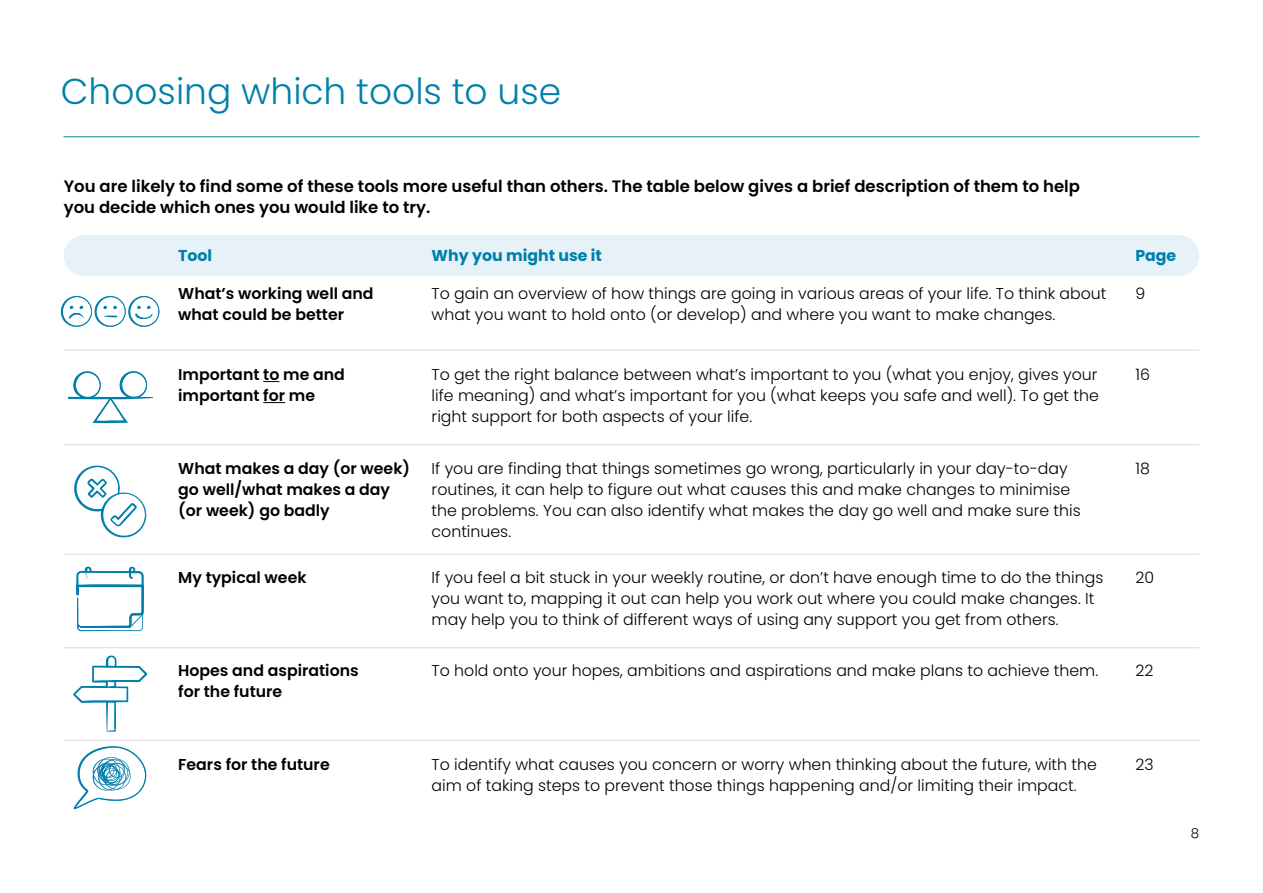
<style>
.page{position:relative;width:1263px;height:893px;background:#fff}
.page>*{position:absolute;margin:0;border:0;box-sizing:border-box;transform-origin:0 0}
.Subheading_H4_-_Ligh{font:300 36px "Poppins";color:#007faa}
.Intro_Para_P{font:600 16.5px/21px "Poppins";color:#000}
.Body_Copy_P{font:300 15.75px/21px "Poppins";color:#000}
.Body_Copy_P-2{font:600 15.75px/21px "Poppins";color:#000}
.Body_Copy_P-3{font:700 15.75px "Poppins";color:#007faa}
.t1{font:300 13.5px "Poppins";color:#000}
</style>
<div class="page">
<div style="left:64px;top:235px;width:1135px;height:41px;background:#e6f2f7;border-radius:21px"></div>
<svg style="left:263px;top:381px;width:16px;height:1px"></svg>
<svg style="left:263px;top:402px;width:22px;height:1px"></svg>
<hr style="left:64px;top:350px;width:1135px;height:1px;background:#dadada">
<hr style="left:64px;top:444px;width:1135px;height:1px;background:#dadada">
<hr style="left:64px;top:554px;width:1135px;height:1px;background:#dadada">
<hr style="left:64px;top:647px;width:1135px;height:1px;background:#dadada">
<hr style="left:64px;top:740px;width:1135px;height:1px;background:#dadada">
<hr style="left:64px;top:136px;width:1135px;height:1px;background:#007faa">
<svg style="left:61px;top:296px;width:98px;height:31px"></svg>
<svg style="left:68px;top:371px;width:84px;height:52px"></svg>
<svg style="left:74px;top:466px;width:73px;height:71px"></svg>
<svg style="left:76px;top:567px;width:68px;height:64px"></svg>
<svg style="left:73px;top:655px;width:74px;height:77px"></svg>
<svg style="left:74px;top:746px;width:72px;height:63px"></svg>
<h4 class="Subheading_H4_-_Ligh" style="left:61px;top:71px;width:502px">Choosing which tools to use</h4>
<p class="Intro_Para_P" style="left:64px;top:176px;width:1018px">You are likely to find some of these tools more useful than others. The table below gives a brief description of them to help you decide which ones you would like to try.</p>
<p class="Body_Copy_P-3" style="left:178px;top:247px;width:36px">Tool</p>
<p class="Body_Copy_P-3" style="left:432px;top:247px;width:172px">Why you might use it</p>
<p class="Body_Copy_P-3" style="left:1135px;top:247px;width:42px">Page</p>
<p class="Body_Copy_P-2" style="left:178px;top:283px;width:197px">What’s working well and what could be better</p>
<p class="Body_Copy_P" style="left:432px;top:283px;width:676px">To gain an overview of how things are going in various areas of your life. To think about what you want to hold onto (or develop) and where you want to make changes.</p>
<p class="Body_Copy_P" style="left:1135px;top:283px;width:11px">9</p>
<p class="Body_Copy_P-2" style="left:178px;top:364px;width:168px">Important to me and important for me</p>
<p class="Body_Copy_P" style="left:432px;top:364px;width:669px;text-align:justify">To get the right balance between what’s important to you (what you enjoy, gives your life meaning) and what’s important for you (what keeps you safe and well). To get the right support for both aspects of your life.</p>
<p class="Body_Copy_P" style="left:1135px;top:364px;width:16px">16</p>
<p class="Body_Copy_P-2" style="left:178px;top:458px;width:233px">What makes a day (or week) go well/what makes a day (or week) go badly</p>
<p class="Body_Copy_P" style="left:432px;top:458px;width:651px">If you are finding that things sometimes go wrong, particularly in your day-to-day routines, it can help to figure out what causes this and make changes to minimise the problems. You can also identify what makes the day go well and make sure this continues.</p>
<p class="Body_Copy_P" style="left:1135px;top:458px;width:16px">18</p>
<p class="Body_Copy_P-2" style="left:178px;top:567px;width:130px">My typical week</p>
<p class="Body_Copy_P" style="left:432px;top:567px;width:673px">If you feel a bit stuck in your weekly routine, or don’t have enough time to do the things you want to, mapping it out can help you work out where you could make changes. It may help you to think of different ways of using any support you get from others.</p>
<p class="Body_Copy_P" style="left:1135px;top:567px;width:20px">20</p>
<p class="Body_Copy_P-2" style="left:178px;top:660px;width:182px">Hopes and aspirations for the future</p>
<p class="Body_Copy_P" style="left:432px;top:660px;width:668px">To hold onto your hopes, ambitions and aspirations and make plans to achieve them.</p>
<p class="Body_Copy_P" style="left:1135px;top:660px;width:20px">22</p>
<p class="Body_Copy_P-2" style="left:178px;top:754px;width:153px">Fears for the future</p>
<p class="Body_Copy_P" style="left:432px;top:754px;width:667px">To identify what causes you concern or worry when thinking about the future, with the aim of taking steps to prevent those things happening and/or limiting their impact.</p>
<p class="Body_Copy_P" style="left:1135px;top:754px;width:20px">23</p>
<p class="t1" style="left:1191px;top:825px;width:10px">8</p>
</div>
